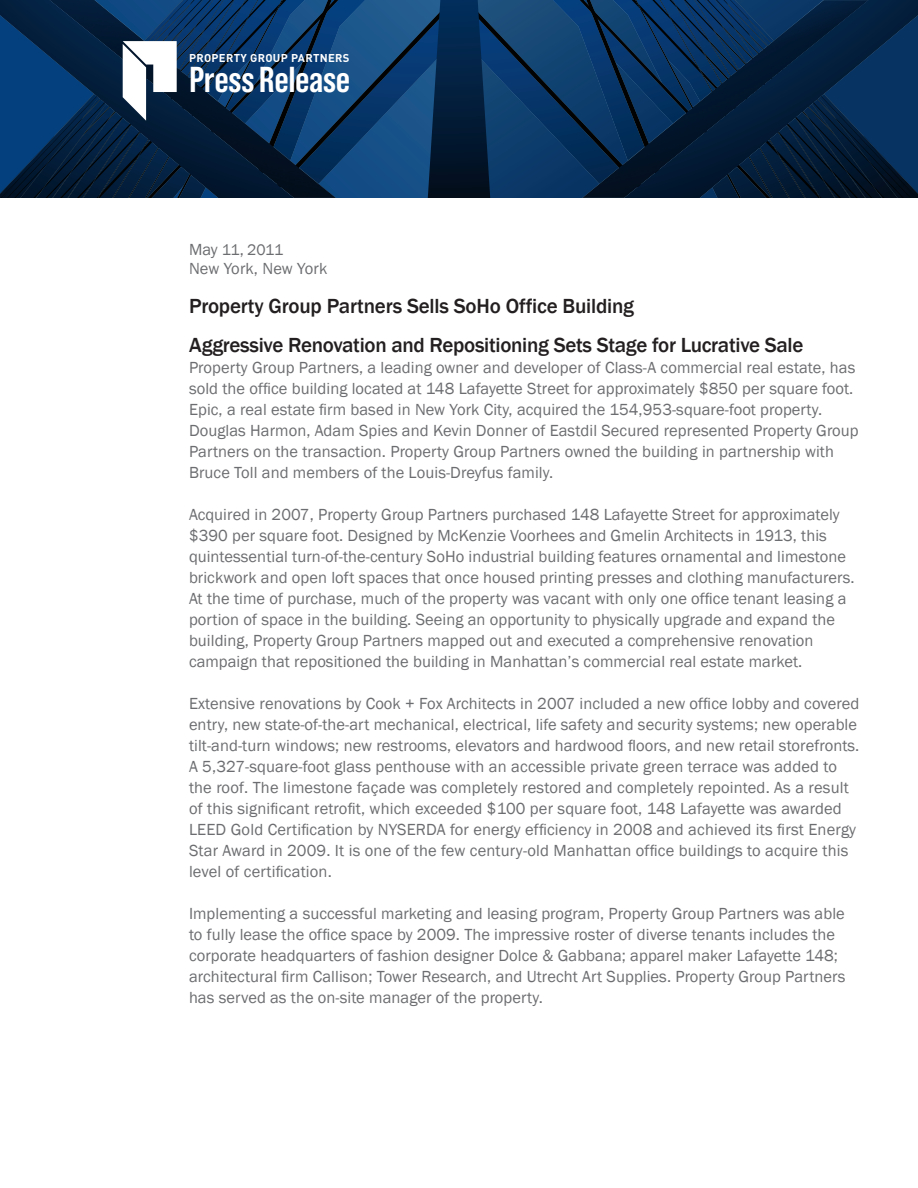
<style>
.page{position:relative;width:918px;height:1188px;background:#fff}
.page>*{position:absolute;margin:0;border:0;box-sizing:border-box;transform-origin:0 0}
.t1{font:600 36px "Grotzec Cond";letter-spacing:-.015em;color:#fff}
.t2{font:500 21px/39px "Franklin Gothic";letter-spacing:-.015em;color:#231f20}
.t3{font:16.5px/21px "Franklin Gothic";letter-spacing:.005em;color:#6c6d70}
.t4{font:15.75px "Franklin Gothic";letter-spacing:-.02em;color:#6c6d70}
.t5{font:700 11.25px "DIN";letter-spacing:.03em;color:#fff}
.s1{font-size:16.5px}
</style>
<div class="page">
<svg style="left:0;top:0;width:918px;height:198px;background:#0c3158"></svg>
<p class="t5" style="left:189px;top:50px;width:162px">PROPERTY GROUP PARTNERS</p>
<h1 class="t1" style="left:189px;top:59px;width:163px">Press Release</h1>
<p class="t4" style="left:189px;top:240px;width:96px"><span class="s1">May</span> 11<span class="s1">,</span> 2011</p>
<p class="t3" style="left:189px;top:258px;width:140px">New York, New York</p>
<p class="t2" style="left:189px;top:287px;width:616px">Property Group Partners Sells SoHo Office Building<br>Aggressive Renovation and Repositioning Sets Stage for Lucrative Sale</p>
<p class="t3" style="left:189px;top:357px;width:671px">Property Group Partners, a leading owner and developer of Class-A commercial real estate, has sold the office building located at 148 Lafayette Street for approximately $850 per square foot.<br>Epic, a real estate firm based in New York City, acquired the 154,953-square-foot property.<br>Douglas Harmon, Adam Spies and Kevin Donner of Eastdil Secured represented Property Group Partners on the transaction. Property Group Partners owned the building in partnership with Bruce Toll and members of the Louis-Dreyfus family.</p>
<p class="t3" style="left:189px;top:504px;width:667px">Acquired in 2007, Property Group Partners purchased 148 Lafayette Street for approximately $390 per square foot. Designed by McKenzie Voorhees and Gmelin Architects in 1913, this quintessential turn-of-the-century SoHo industrial building features ornamental and limestone brickwork and open loft spaces that once housed printing presses and clothing manufacturers.<br>At the time of purchase, much of the property was vacant with only one office tenant leasing a portion of space in the building. Seeing an opportunity to physically upgrade and expand the building, Property Group Partners mapped out and executed a comprehensive renovation campaign that repositioned the building in Manhattan’s commercial real estate market.</p>
<p class="t3" style="left:189px;top:693px;width:672px">Extensive renovations by Cook + Fox Architects in 2007 included a new office lobby and covered entry, new state-of-the-art mechanical, electrical, life safety and security systems; new operable tilt-and-turn windows; new restrooms, elevators and hardwood floors, and new retail storefronts.<br>A 5,327-square-foot glass penthouse with an accessible private green terrace was added to the roof. The limestone façade was completely restored and completely repointed. As a result of this significant retrofit, which exceeded $100 per square foot, 148 Lafayette was awarded LEED Gold Certification by NYSERDA for energy efficiency in 2008 and achieved its first Energy Star Award in 2009. It is one of the few century-old Manhattan office buildings to acquire this level of certification.</p>
<p class="t3" style="left:189px;top:903px;width:658px">Implementing a successful marketing and leasing program, Property Group Partners was able to fully lease the office space by 2009. The impressive roster of diverse tenants includes the corporate headquarters of fashion designer Dolce &amp; Gabbana; apparel maker Lafayette 148; architectural firm Callison; Tower Research, and Utrecht Art Supplies. Property Group Partners has served as the on-site manager of the property.</p>
</div>
